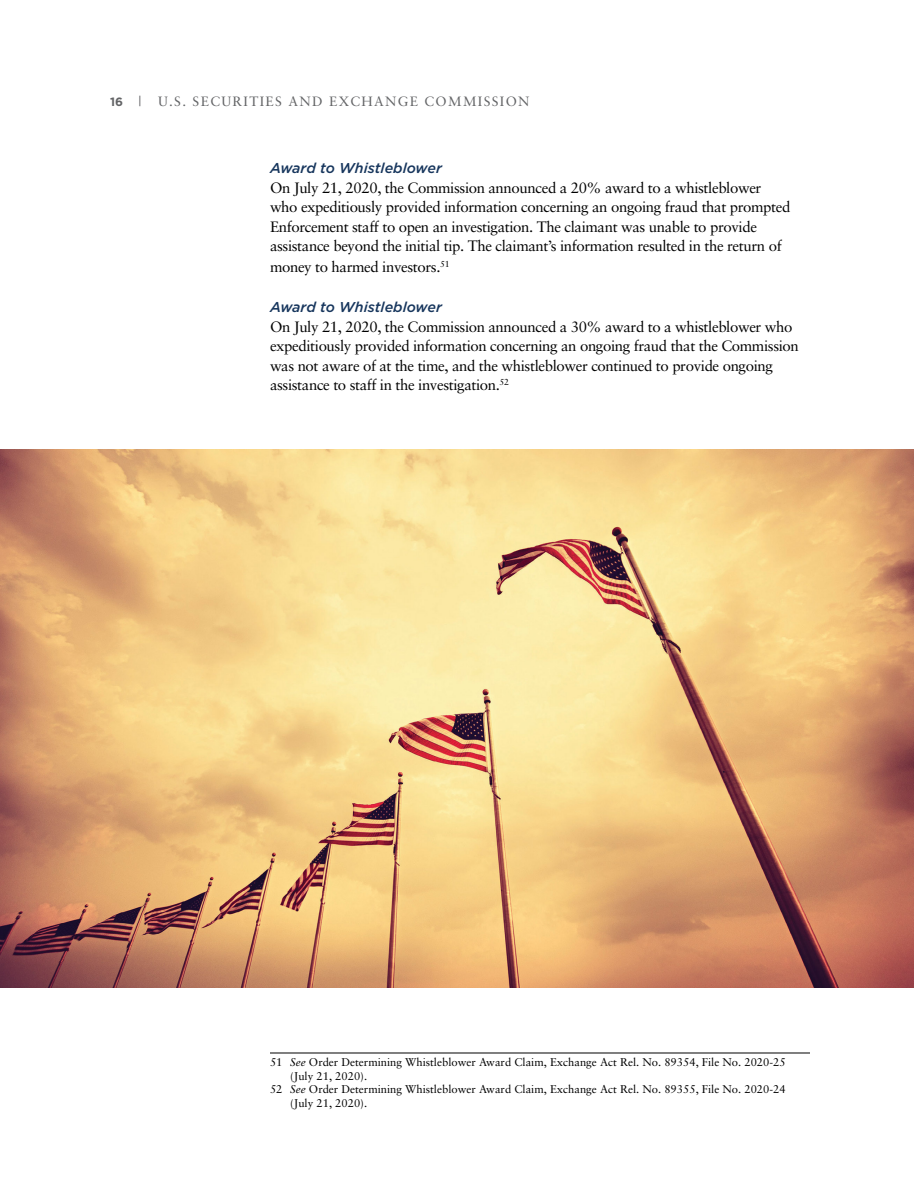
<style>
.page{position:relative;width:918px;height:1188px;background:#fff}
.page>*{position:absolute;margin:0;border:0;box-sizing:border-box;transform-origin:0 0}
.t1{font:15px/19.5px "Sabon";letter-spacing:-.025em;color:#000}
.t2{font:italic 500 14.25px "Gotham HTF";color:#17365d}
.t3{font:13.5px "Sabon";letter-spacing:.1em;color:#636466}
.t4{font:11.25px/13.5px "Sabon";color:#000}
.s1{font-family:"Gotham HTF";font-weight:700;font-size:12px}
.s2{font-style:italic}
</style>
<div class="page">
<hr style="left:270px;top:1053px;width:540px;height:1px;background:#000">
<img style="left:0;top:450px;width:913px;height:538px">
<p class="t3" style="left:110px;top:94px;width:421px"><span class="s1">16</span> | U.S. SECURITIES AND EXCHANGE COMMISSION</p>
<p class="t2" style="left:270px;top:160px;width:173px">Award to Whistleblower</p>
<p class="t1" style="left:270px;top:178px;width:522px">On July 21, 2020, the Commission announced a 20% award to a whistleblower who expeditiously provided information concerning an ongoing fraud that prompted Enforcement staff to open an investigation. The claimant was unable to provide assistance beyond the initial tip. The claimant’s information resulted in the return of</p>
<p class="t1" style="left:270px;top:257px;width:181px">money to harmed investors.<sup>51</sup></p>
<p class="t2" style="left:270px;top:299px;width:173px">Award to Whistleblower</p>
<p class="t1" style="left:270px;top:317px;width:530px">On July 21, 2020, the Commission announced a 30% award to a whistleblower who expeditiously provided information concerning an ongoing fraud that the Commission was not aware of at the time, and the whistleblower continued to provide ongoing assistance to staff in the investigation.<sup>52</sup></p>
<p class="t4" style="left:290px;top:1056px;width:497px;text-indent:-20px">51 <span class="s2">See</span> Order Determining Whistleblower Award Claim, Exchange Act Rel. No. 89354, File No. 2020-25 (July 21, 2020).</p>
<p class="t4" style="left:290px;top:1083px;width:497px;text-indent:-20px">52 <span class="s2">See</span> Order Determining Whistleblower Award Claim, Exchange Act Rel. No. 89355, File No. 2020-24 (July 21, 2020).</p>
</div>
